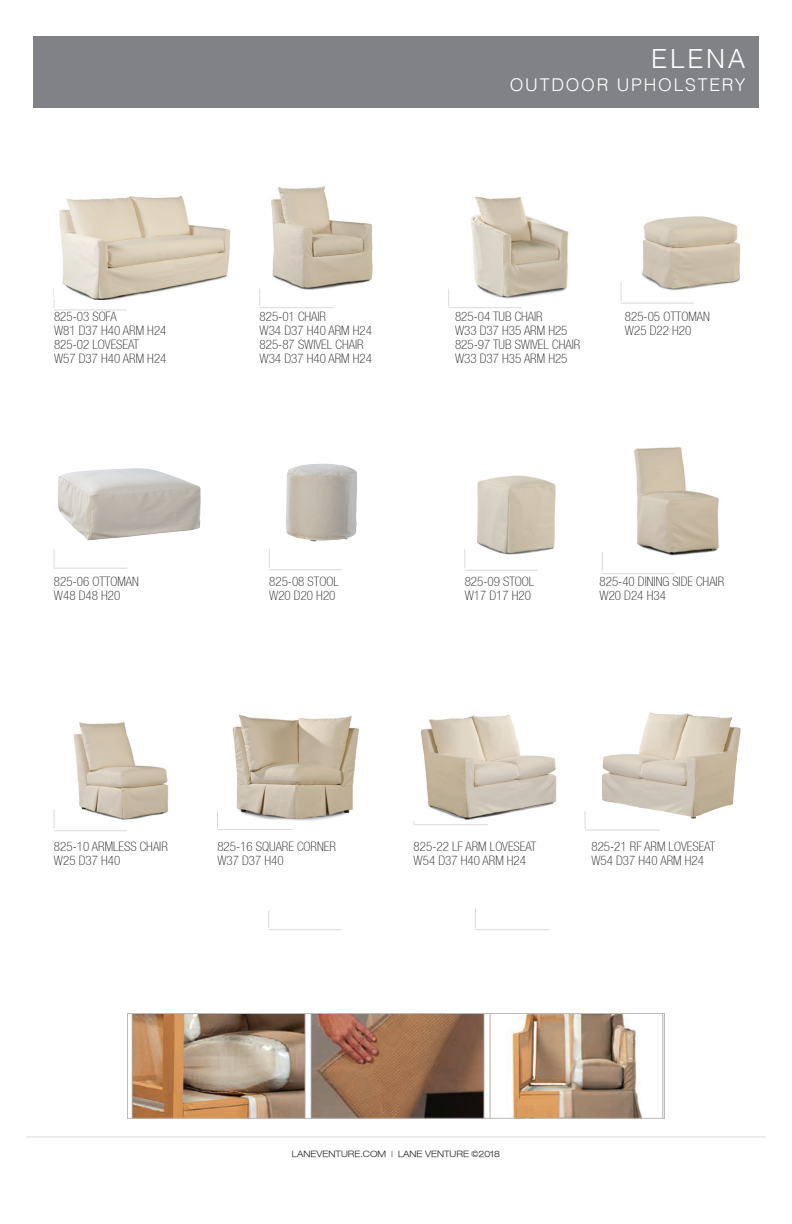
<style>
.page{position:relative;width:792px;height:1224px;background:#fff}
.page>*{position:absolute;margin:0;border:0;box-sizing:border-box;transform-origin:0 0}
.t1{font:300 26.4px "Helvetica LT";letter-spacing:.1em;color:#fff}
.t2{font:300 17.6px "Helvetica LT";letter-spacing:.1em;color:#fff}
.t3{font:100 condensed 13px/14px "Helvetica Neue LT";color:#231f20}
.t4{font:300 expanded 8.8px "Helvetica Neue LT";color:#231f20}
</style>
<div class="page">
<div style="left:33px;top:36px;width:726px;height:72px;background:#808285"></div>
<img style="left:131px;top:1015px;width:532px;height:101px">
<div style="left:127px;top:1013px;width:538px;height:105px;border:1px solid #bdbabb"></div>
<hr style="left:26px;top:1137px;width:740px;height:1px;background:#dbd9d9">
<hr style="left:218px;top:829px;width:74px;height:1px;background:#dbd9d9">
<svg style="left:217px;top:811px;width:1px;height:18px"></svg>
<hr style="left:414px;top:824px;width:74px;height:1px;background:#dbd9d9">
<hr style="left:585px;top:830px;width:75px;height:1px;background:#dbd9d9">
<svg style="left:585px;top:811px;width:1px;height:18px"></svg>
<hr style="left:260px;top:307px;width:73px;height:1px;background:#dbd9d9">
<svg style="left:259px;top:289px;width:1px;height:17px"></svg>
<hr style="left:449px;top:307px;width:73px;height:1px;background:#dbd9d9">
<svg style="left:448px;top:289px;width:1px;height:18px"></svg>
<hr style="left:54px;top:568px;width:73px;height:1px;background:#dbd9d9">
<svg style="left:54px;top:549px;width:1px;height:19px"></svg>
<hr style="left:269px;top:929px;width:73px;height:1px;background:#dbd9d9">
<svg style="left:268px;top:911px;width:1px;height:17px"></svg>
<hr style="left:476px;top:929px;width:74px;height:1px;background:#dbd9d9">
<svg style="left:475px;top:909px;width:1px;height:20px"></svg>
<hr style="left:54px;top:310px;width:73px;height:1px;background:#dbd9d9">
<img style="left:634px;top:447px;width:85px;height:109px">
<img style="left:471px;top:196px;width:98px;height:103px">
<img style="left:477px;top:475px;width:79px;height:80px">
<img style="left:73px;top:722px;width:96px;height:98px">
<img style="left:232px;top:714px;width:127px;height:106px">
<img style="left:602px;top:713px;width:139px;height:106px">
<img style="left:420px;top:714px;width:137px;height:106px">
<img style="left:59px;top:195px;width:172px;height:105px">
<img style="left:271px;top:186px;width:102px;height:104px">
<img style="left:641px;top:216px;width:100px;height:75px">
<img style="left:57px;top:468px;width:144px;height:72px">
<img style="left:285px;top:464px;width:72px;height:77px">
<hr style="left:621px;top:303px;width:73px;height:1px;background:#dbd9d9">
<svg style="left:621px;top:282px;width:1px;height:19px"></svg>
<hr style="left:269px;top:569px;width:73px;height:1px;background:#dbd9d9">
<svg style="left:269px;top:549px;width:1px;height:19px"></svg>
<hr style="left:465px;top:570px;width:73px;height:1px;background:#dbd9d9">
<svg style="left:464px;top:549px;width:1px;height:19px"></svg>
<hr style="left:54px;top:830px;width:73px;height:1px;background:#dbd9d9">
<svg style="left:54px;top:809px;width:1px;height:20px"></svg>
<hr style="left:602px;top:573px;width:73px;height:1px;background:#dbd9d9">
<svg style="left:602px;top:552px;width:1px;height:20px"></svg>
<p class="t3" style="left:54px;top:309px;width:114px">825-03 SOFA<br>W81 D37 H40 ARM H24<br>825-02 LOVESEAT<br>W57 D37 H40 ARM H24</p>
<p class="t3" style="left:54px;top:574px;width:86px">825-06 OTTOMAN<br>W48 D48 H20</p>
<h1 class="t1" style="left:651px;top:42px;width:96px">ELENA</h1>
<h2 class="t2" style="left:510px;top:74px;width:237px">OUTDOOR UPHOLSTERY</h2>
<p class="t3" style="left:260px;top:309px;width:114px">825-01 CHAIR<br>W34 D37 H40 ARM H24<br>825-87 SWIVEL CHAIR<br>W34 D37 H40 ARM H24</p>
<p class="t3" style="left:455px;top:309px;width:127px">825-04 TUB CHAIR<br>W33 D37 H35 ARM H25<br>825-97 TUB SWIVEL CHAIR<br>W33 D37 H35 ARM H25</p>
<p class="t3" style="left:625px;top:309px;width:86px">825-05 OTTOMAN<br>W25 D22 H20</p>
<p class="t3" style="left:269px;top:574px;width:71px">825-08 STOOL<br>W20 D20 H20</p>
<p class="t3" style="left:465px;top:574px;width:71px">825-09 STOOL<br>W17 D17 H20</p>
<p class="t3" style="left:600px;top:574px;width:126px">825-40 DINING SIDE CHAIR<br>W20 D24 H34</p>
<p class="t3" style="left:54px;top:839px;width:115px">825-10 ARMLESS CHAIR<br>W25 D37 H40</p>
<p class="t3" style="left:591px;top:839px;width:125px">825-21 RF ARM LOVESEAT<br>W54 D37 H40 ARM H24</p>
<p class="t3" style="left:217px;top:839px;width:120px">825-16 SQUARE CORNER<br>W37 D37 H40</p>
<p class="t3" style="left:414px;top:839px;width:124px">825-22 LF ARM LOVESEAT<br>W54 D37 H40 ARM H24</p>
<p class="t4" style="left:292px;top:1149px;width:210px">LANEVENTURE.COM | LANE VENTURE ©2018</p>
</div>
